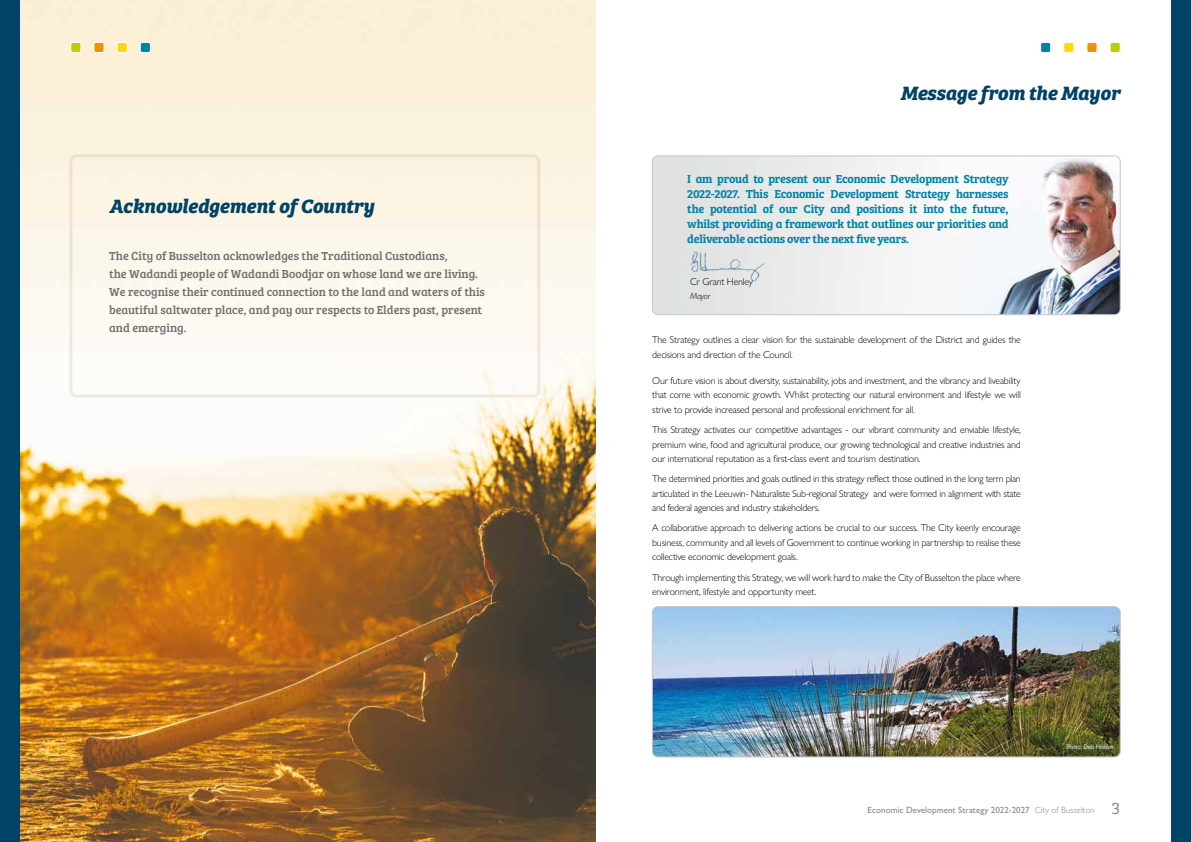
<style>
.page{position:relative;width:1191px;height:842px;background:#fff}
.page>*{position:absolute;margin:0;border:0;box-sizing:border-box;transform-origin:0 0}
.t1{font:italic 700 20px "Bree Serif";letter-spacing:-.015em;color:#004366}
.t2{font:12px/18px "Bree Serif";color:#706f6f}
.t3{font:12px/15px "Bree Serif Sb";letter-spacing:-.02em;color:#0083a5;text-align:justify}
.t4{font:300 10px/14.5px "Gill Sans Nova";letter-spacing:-.02em;color:#000;text-align:justify}
.t5{font:500 9px "Gill Sans Nova";color:#878787}
.t6{font:italic 300 9px "Gill Sans Nova";letter-spacing:-.02em;color:#000}
.t7{font:italic 7px "Gill Sans Nova";letter-spacing:-.02em;color:#fff}
.s1{font-weight:300}
.s2{font-family:"Bree Serif Lt";font-weight:400;font-size:17px}
</style>
<div class="page">
<img style="left:20px;top:0;width:575px;height:842px">
<div style="left:0;top:0;width:20px;height:842px;background:#004366"></div>
<div style="left:1171px;top:0;width:20px;height:842px;background:#004366"></div>
<div style="left:71px;top:42px;width:10px;height:11px;background:#bccf00;border-radius:2px"></div>
<div style="left:71px;top:42px;width:10px;height:11px;border:1px solid #fff;border-radius:2px"></div>
<div style="left:94px;top:42px;width:10px;height:11px;background:#f39200;border-radius:2px"></div>
<div style="left:94px;top:42px;width:10px;height:11px;border:1px solid #fff;border-radius:2px"></div>
<div style="left:117px;top:42px;width:10px;height:11px;background:#ffda00;border-radius:2px"></div>
<div style="left:117px;top:42px;width:10px;height:11px;border:1px solid #fff;border-radius:2px"></div>
<div style="left:140px;top:42px;width:10px;height:11px;background:#0083a5;border-radius:2px"></div>
<div style="left:140px;top:42px;width:10px;height:11px;border:1px solid #fff;border-radius:2px"></div>
<div style="left:1110px;top:42px;width:10px;height:11px;background:#bccf00;border-radius:2px"></div>
<div style="left:1110px;top:42px;width:10px;height:11px;border:1px solid #fff;border-radius:2px"></div>
<div style="left:1086px;top:42px;width:11px;height:11px;background:#f39200;border-radius:2px"></div>
<div style="left:1086px;top:42px;width:11px;height:11px;border:1px solid #fff;border-radius:2px"></div>
<div style="left:1063px;top:42px;width:11px;height:11px;background:#ffda00;border-radius:2px"></div>
<div style="left:1063px;top:42px;width:11px;height:11px;border:1px solid #fff;border-radius:2px"></div>
<div style="left:1040px;top:42px;width:10px;height:11px;background:#0083a5;border-radius:2px"></div>
<div style="left:1040px;top:42px;width:10px;height:11px;border:1px solid #fff;border-radius:2px"></div>
<img style="left:652px;top:156px;width:468px;height:159px">
<div style="left:652px;top:156px;width:468px;height:159px;border:1px solid #c6c6c6;border-radius:6px"></div>
<img style="left:652px;top:607px;width:468px;height:150px">
<div style="left:652px;top:606px;width:468px;height:151px;border:1px solid #c6c6c6;border-radius:6px"></div>
<img style="left:684px;top:246px;width:85px;height:38px">
<div style="left:69px;top:154px;width:471px;height:244px;border:3px solid #f3ece5;border-radius:6px"></div>
<h1 class="t1" style="left:109px;top:190px;width:267px">Acknowledgement of Country</h1>
<p class="t2" style="left:109px;top:246px;width:377px">The City of Busselton acknowledges the Traditional Custodians,<br>the Wadandi people of Wadandi Boodjar on whose land we are living.<br>We recognise their continued connection to the land and waters of this beautiful saltwater place, and pay our respects to Elders past, present and emerging.</p>
<h1 class="t1" style="left:900px;top:77px;width:222px">Message from the Mayor</h1>
<p class="t3" style="left:687px;top:171px;width:323px">I am proud to present our Economic Development Strategy 2022-2027. This Economic Development Strategy harnesses the potential of our City and positions it into the future, whilst providing a framework that outlines our priorities and deliverable actions over the next five years.</p>
<p class="t4" style="left:690px;top:275px;width:64px">Cr Grant Henley</p>
<p class="t6" style="left:690px;top:290px;width:22px">Mayor</p>
<p class="t4" style="left:652px;top:331px;width:370px;line-height:15.5px">The Strategy outlines a clear vision for the sustainable development of the District and guides the decisions and direction of the Council.</p>
<p class="t4" style="left:652px;top:373px;width:370px">Our future vision is about diversity, sustainability, jobs and investment, and the vibrancy and liveability that come with economic growth. Whilst protecting our natural environment and lifestyle we will strive to provide increased personal and professional enrichment for all.</p>
<p class="t4" style="left:652px;top:422px;width:370px">This Strategy activates our competitive advantages - our vibrant community and enviable lifestyle, premium wine, food and agricultural produce, our growing technological and creative industries and our international reputation as a first-class event and tourism destination.</p>
<p class="t4" style="left:652px;top:471px;width:370px">The determined priorities and goals outlined in this strategy reflect those outlined in the long term plan articulated in the Leeuwin- Naturaliste Sub-regional Strategy and were formed in alignment with state and federal agencies and industry stakeholders.</p>
<p class="t4" style="left:652px;top:521px;width:370px">A collaborative approach to delivering actions be crucial to our success. The City keenly encourage business, community and all levels of Government to continue working in partnership to realise these collective economic development goals.</p>
<p class="t4" style="left:652px;top:570px;width:370px">Through implementing this Strategy, we will work hard to make the City of Busselton the place where environment, lifestyle and opportunity meet.</p>
<p class="t7" style="left:1066px;top:742px;width:49px">Photo: Deb Holden</p>
<p class="t5" style="left:867px;top:804px;width:254px">Economic Development Strategy 2022-2027 <span class="s1">City of Busselton</span> <span class="s2">3</span></p>
</div>
